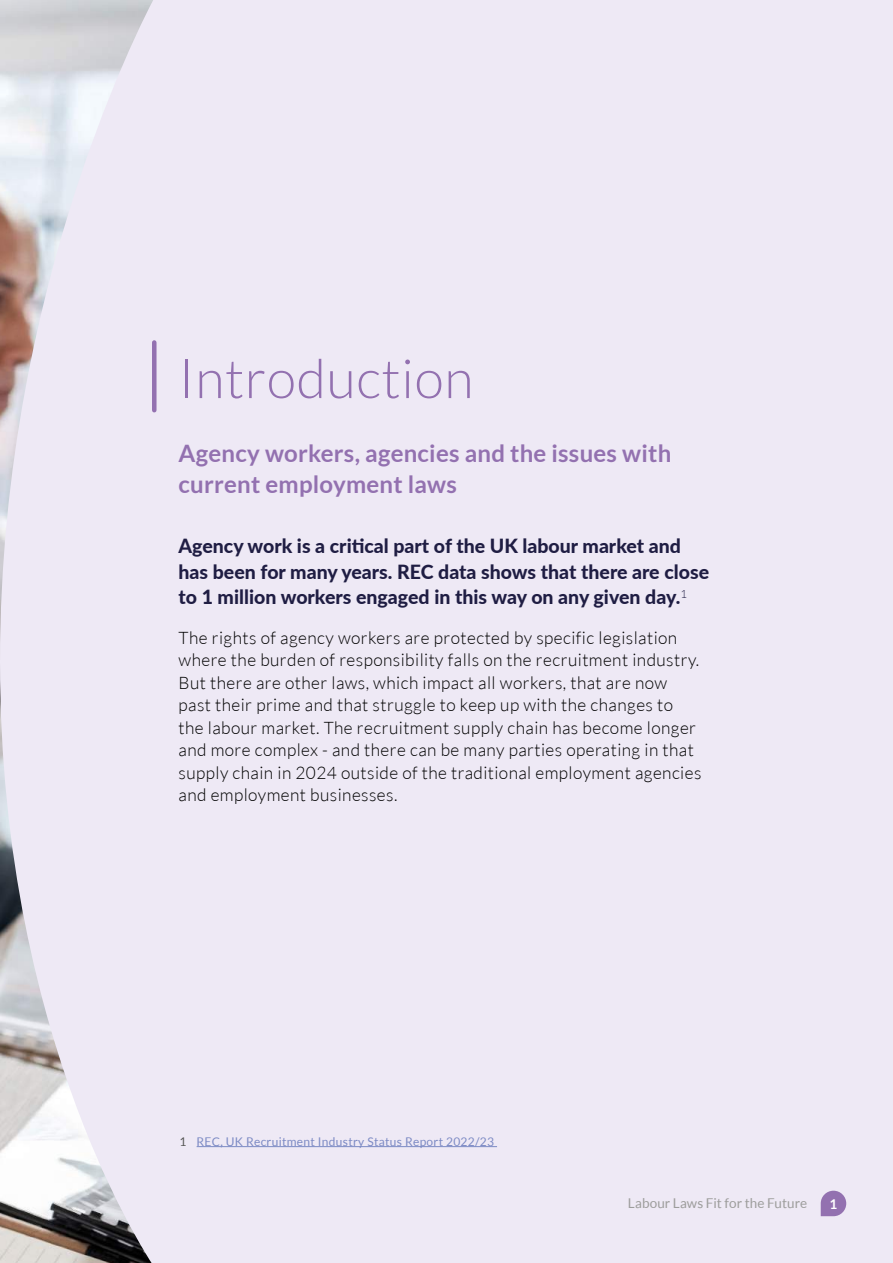
<style>
.page{position:relative;width:893px;height:1263px;background:#eee9f5}
.page>*{position:absolute;margin:0;border:0;box-sizing:border-box;transform-origin:0 0}
.t1{font:300 54px "Lato";letter-spacing:.01em;color:#9371b0}
.t2{font:700 24px/31.5px "Lato";letter-spacing:.01em;color:#9371b0}
.t3{font:800 19.5px/25.5px "Lato";color:#1f1d43}
.t4{font:300 17.25px/22.5px "Lato";letter-spacing:.025em;color:#000}
.t5{font:13.5px "Lato";color:#9d9d9c}
.t6{font:700 13.5px "Lato";color:#fff}
.t7{font:12px "Lato";letter-spacing:.025em;color:#7c8ac4}
.s1{color:#575756}
</style>
<div class="page">
<svg style="left:821px;top:1191px;width:25px;height:25px"></svg>
<hr style="left:197px;top:1146px;width:300px;height:1px;background:#7c8ac4">
<div style="left:152px;top:342px;width:5px;height:68px;background:#9371b0"></div>
<h1 class="t1" style="left:179px;top:350px;width:296px">Introduction</h1>
<h2 class="t2" style="left:179px;top:437px;width:494px">Agency workers, agencies and the issues with current employment laws</h2>
<p class="t3" style="left:179px;top:532px;width:532px">Agency work is a critical part of the UK labour market and has been for many years. REC data shows that there are close to 1 million workers engaged in this way on any given day.<sup>1</sup></p>
<p class="t4" style="left:179px;top:626px;width:524px">The rights of agency workers are protected by specific legislation where the burden of responsibility falls on the recruitment industry.<br>But there are other laws, which impact all workers, that are now past their prime and that struggle to keep up with the changes to the labour market. The recruitment supply chain has become longer and more complex - and there can be many parties operating in that supply chain in 2024 outside of the traditional employment agencies and employment businesses.</p>
<p class="t7" style="left:180px;top:1135px;width:316px"><span class="s1">1</span> REC, UK Recruitment Industry Status Report 2022/23</p>
<p class="t5" style="left:628px;top:1195px;width:181px">Labour Laws Fit for the Future</p>
<p class="t6" style="left:830px;top:1196px;width:9px">1</p>
</div>
